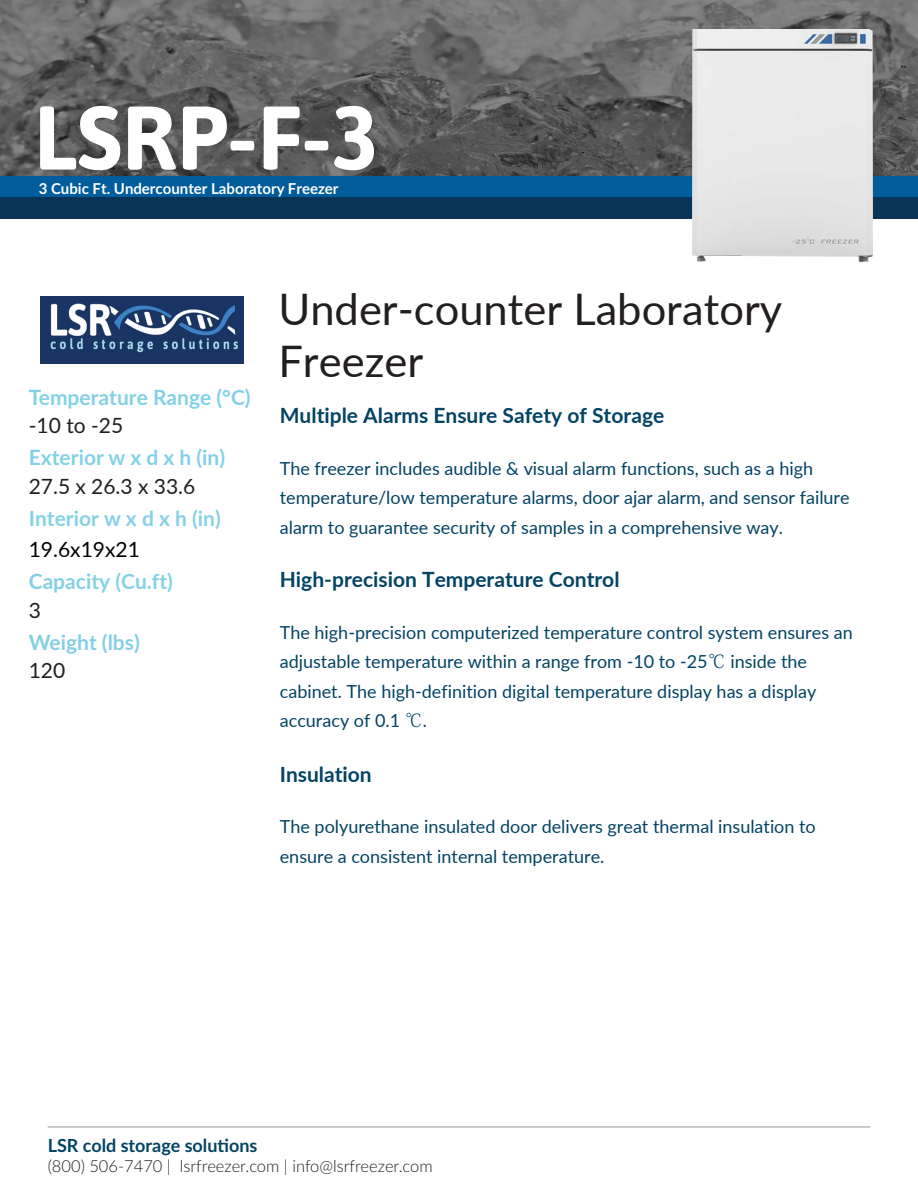
<style>
.page{position:relative;width:918px;height:1188px;background:#fff}
.page>*{position:absolute;margin:0;border:0;box-sizing:border-box;transform-origin:0 0}
.course_body{font:700 90px "Asap";color:#fff}
.course_body-2{font:43.5px/52.2px "Lato";color:#231f20}
.course_body-3{font:700 21px "Lato";color:#034364}
.t1{font:700 21px/28.5px "Lato";color:#83d1e7}
.t2{font:700 21px/31.8px "Lato";color:#86d1e7}
.t3{font:700 21px/31.8px "Lato";color:#84d0e6}
.t4{font:21px "Lato";color:#231f20}
.course_body-4{font:18px/29.5px "Lato";color:#034364}
.t5{font:700 18px "Lato";color:#034364}
.t6{font:300 16.5px "Lato";color:#231f20}
.course_body-5{font:700 15px "Lato";color:#fff}
.s1{font-weight:400;color:#231f20}
.s2{font-weight:400;color:#000}
.s3{color:#83d1e7}
.s4{font-family:"Koz Min Pr 6 N"}
</style>
<div class="page">
<hr style="left:48px;top:1127px;width:822px;height:1px;background:#939598">
<div style="left:0;top:176px;width:917px;height:21px;background:#015c9b"></div>
<div style="left:0;top:197px;width:917px;height:22px;background:#093457"></div>
<img style="left:0;top:0;width:918px;height:176px">
<img style="left:41px;top:297px;width:202px;height:66px">
<img style="left:693px;top:30px;width:180px;height:231px">
<p class="course_body" style="left:33px;top:75px;width:347px">LSRP-F-3</p>
<p class="course_body-5" style="left:39px;top:177px;width:301px">3 Cubic Ft. Undercounter Laboratory Freezer</p>
<p class="t1" style="left:29px;top:382px;width:223px">Temperature Range (°C) <span class="s1">-10 to -25</span></p>
<p class="t1" style="left:29px;top:442px;width:198px">Exterior w x d x h (in)<br><span class="s1">27.5 x 26.3 x 33.6</span></p>
<p class="t2" style="left:29px;top:501px;width:193px">Interior w x d x h (in)<br><span class="s2">19.6x19x21<br></span><span class="s3">Capacity (Cu.ft)</span></p>
<p class="t3" style="left:29px;top:593px;width:113px"><span class="s1">3<br></span>Weight (lbs)</p>
<p class="t4" style="left:29px;top:656px;width:38px">120</p>
<p class="course_body-2" style="left:278px;top:281px;width:505px">Under-counter Laboratory<br>Freezer</p>
<p class="course_body-3" style="left:280px;top:400px;width:386px">Multiple Alarms Ensure Safety of Storage</p>
<p class="course_body-4" style="left:280px;top:453px;width:571px">The freezer includes audible &amp; visual alarm functions, such as a high temperature/low temperature alarms, door ajar alarm, and sensor failure alarm to guarantee security of samples in a comprehensive way.</p>
<p class="course_body-3" style="left:280px;top:564px;width:341px">High-precision Temperature Control</p>
<p class="course_body-4" style="left:280px;top:617px;width:574px">The high-precision computerized temperature control system ensures an adjustable temperature within a range from -10 to -25<span class="s4">℃</span> inside the cabinet. The high-definition digital temperature display has a display accuracy of 0.1 <span class="s4">℃</span>.</p>
<p class="course_body-3" style="left:280px;top:759px;width:94px">Insulation</p>
<p class="course_body-4" style="left:280px;top:811px;width:538px">The polyurethane insulated door delivers great thermal insulation to ensure a consistent internal temperature.</p>
<p class="t5" style="left:48px;top:1133px;width:211px">LSR cold storage solutions</p>
<p class="t6" style="left:48px;top:1154px;width:387px">(800) 506-7470 | lsrfreezer.com | info@lsrfreezer.com</p>
</div>
